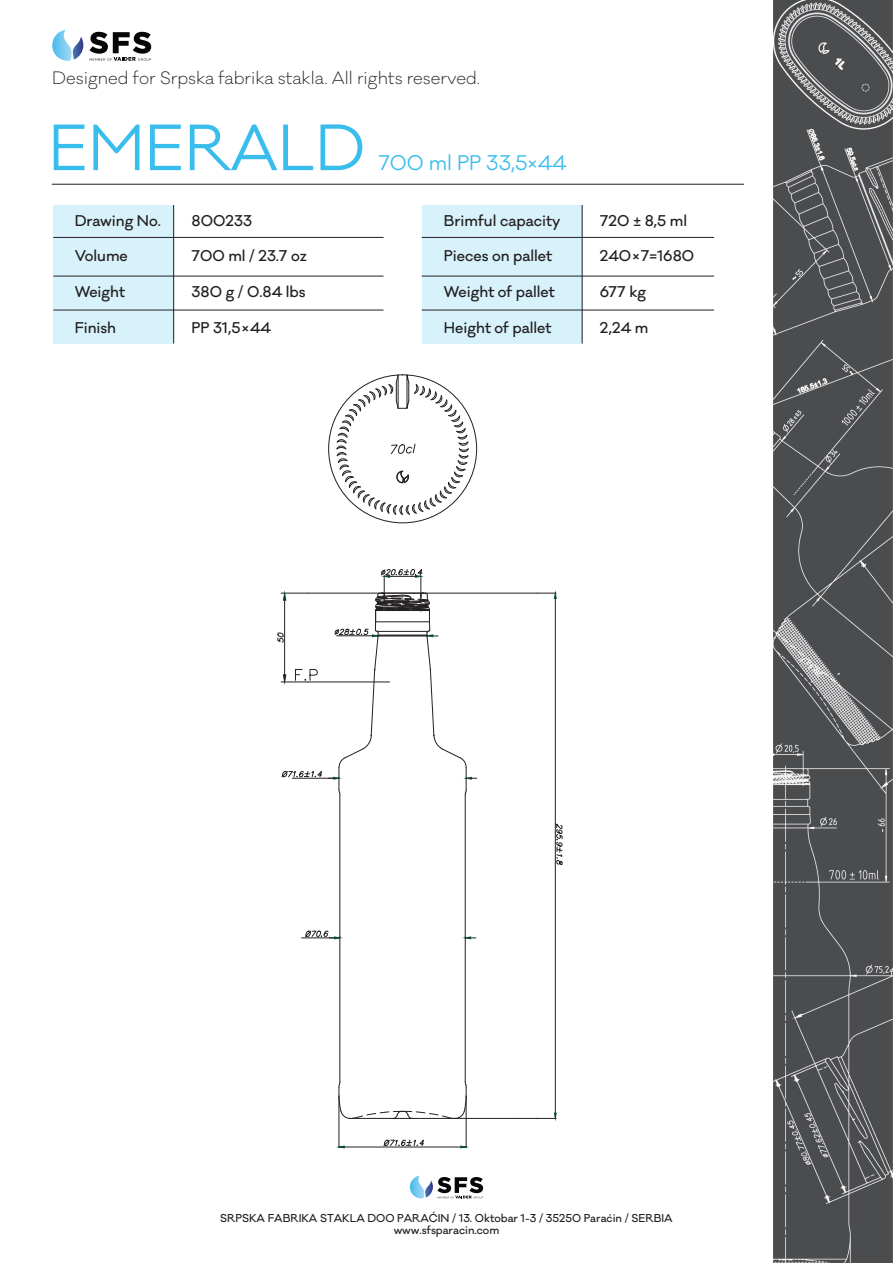
<style>
.page{position:relative;width:893px;height:1263px;background:#fff}
.page>*{position:absolute;margin:0;border:0;box-sizing:border-box;transform-origin:0 0}
.t1{font:60px "Galano Classic";color:#39bded}
.t2{font:19.5px "Galano Classic";color:#39bded}
.t3{font:300 16.5px "Galano Classic";color:#231f20}
.t4{font:500 14.25px "Galano Classic";color:#231f20}
.t5{font:500 10.5px/12.6px "Galano Classic";color:#231f20;text-align:center}
</style>
<div class="page">
<div style="left:53px;top:205px;width:121px;height:139px;background:#d8f2fb"></div>
<div style="left:422px;top:205px;width:160px;height:139px;background:#d8f2fb"></div>
<hr style="left:52px;top:184px;width:692px;height:1px;background:#231f20">
<hr style="left:53px;top:237px;width:331px;height:1px;background:#231f20">
<hr style="left:53px;top:276px;width:331px;height:1px;background:#231f20">
<hr style="left:53px;top:310px;width:331px;height:1px;background:#231f20">
<hr style="left:422px;top:237px;width:292px;height:1px;background:#231f20">
<hr style="left:422px;top:276px;width:292px;height:1px;background:#231f20">
<hr style="left:422px;top:310px;width:292px;height:1px;background:#231f20">
<hr style="left:173px;top:205px;width:1px;height:139px;background:#231f20">
<hr style="left:582px;top:205px;width:1px;height:139px;background:#231f20">
<img style="left:774px;top:0;width:119px;height:1263px">
<svg style="left:52px;top:30px;width:31px;height:31px"></svg>
<svg style="left:89px;top:32px;width:62px;height:29px"></svg>
<svg style="left:409px;top:1175px;width:74px;height:24px"></svg>
<hr style="left:426px;top:593px;width:111px;height:1px;background:#231f20">
<hr style="left:465px;top:795px;width:1px;height:287px;background:#231f20">
<hr style="left:340px;top:795px;width:1px;height:287px;background:#231f20">
<svg style="left:336px;top:374px;width:133px;height:141px"></svg>
<svg style="left:338px;top:1081px;width:129px;height:38px"></svg>
<hr style="left:555px;top:598px;width:1px;height:515px;background:#231f20">
<svg style="left:537px;top:592px;width:20px;height:7px"></svg>
<svg style="left:556px;top:823px;width:7px;height:42px"></svg>
<svg style="left:518px;top:1112px;width:39px;height:7px"></svg>
<svg style="left:464px;top:936px;width:12px;height:3px"></svg>
<svg style="left:301px;top:930px;width:40px;height:9px"></svg>
<hr style="left:466px;top:1096px;width:1px;height:52px;background:#231f20">
<hr style="left:339px;top:1096px;width:1px;height:52px;background:#231f20">
<hr style="left:344px;top:1147px;width:117px;height:1px;background:#231f20">
<svg style="left:460px;top:1145px;width:7px;height:3px"></svg>
<svg style="left:338px;top:1145px;width:7px;height:3px"></svg>
<svg style="left:383px;top:1139px;width:41px;height:7px"></svg>
<svg style="left:277px;top:569px;width:200px;height:226px"></svg>
<hr style="left:453px;top:1118px;width:65px;height:1px;background:#231f20">
<p class="t3" style="left:52px;top:67px;width:429px">Designed for Srpska fabrika stakla. All rights reserved.</p>
<h1 class="t1" style="left:48px;top:109px;width:319px">EMERALD</h1>
<p class="t4" style="left:75px;top:211px;width:88px">Drawing No.</p>
<p class="t4" style="left:75px;top:247px;width:55px">Volume</p>
<p class="t4" style="left:75px;top:283px;width:52px">Weight</p>
<p class="t4" style="left:75px;top:318px;width:43px">Finish</p>
<p class="t4" style="left:192px;top:211px;width:62px">800233</p>
<p class="t4" style="left:192px;top:247px;width:117px">700 ml / 23.7 oz</p>
<p class="t4" style="left:192px;top:283px;width:116px">380 g / 0.84 lbs</p>
<p class="t4" style="left:192px;top:318px;width:81px">PP 31,5×44</p>
<h2 class="t2" style="left:378px;top:150px;width:190px">700 ml PP 33,5×44</h2>
<p class="t4" style="left:444px;top:211px;width:118px">Brimful capacity</p>
<p class="t4" style="left:444px;top:247px;width:110px">Pieces on pallet</p>
<p class="t4" style="left:444px;top:283px;width:112px">Weight of pallet</p>
<p class="t4" style="left:444px;top:318px;width:109px">Height of pallet</p>
<p class="t4" style="left:600px;top:211px;width:89px">720 ± 8,5 ml</p>
<p class="t4" style="left:600px;top:247px;width:96px">240×7=1680</p>
<p class="t4" style="left:600px;top:283px;width:48px">677 kg</p>
<p class="t4" style="left:600px;top:318px;width:50px">2,24 m</p>
<p class="t5" style="left:220px;top:1212px;width:454px">SRPSKA FABRIKA STAKLA DOO PARAĆIN / 13. Oktobar 1-3 / 35250 Paraćin / SERBIA www.sfsparacin.com</p>
</div>
